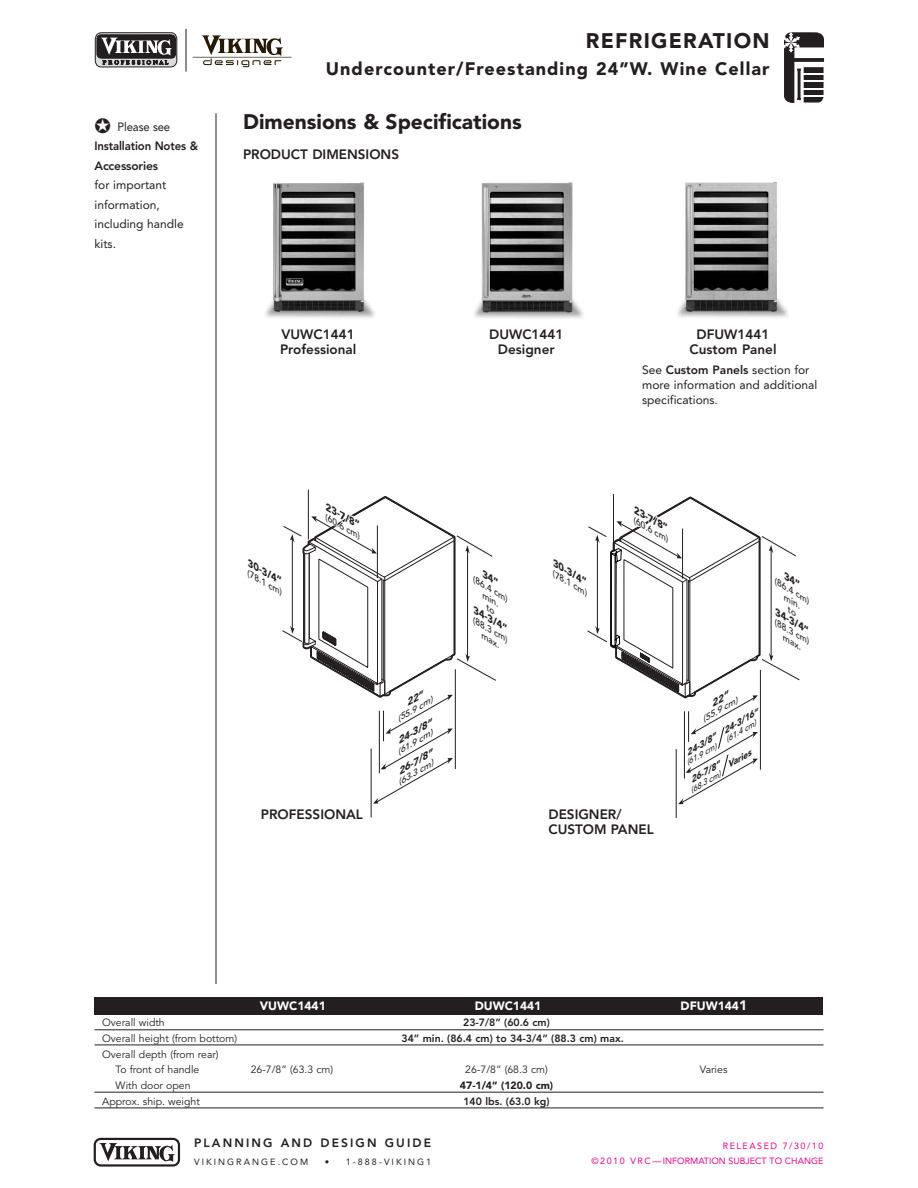
<style>
.page{position:relative;width:918px;height:1188px;background:#fff}
.page>*{position:absolute;margin:0;border:0;box-sizing:border-box;transform-origin:0 0}
.t1{font:900 21px "Avenir";color:#231f20}
.t2{font:900 21px "Avenir";letter-spacing:.06em;color:#231f20}
.t3{font:900 18px "Avenir";letter-spacing:.06em;color:#231f20}
.t4{font:800 13.5px/15px "Avenir";color:#231f20}
.t5{font:12px/19.5px "Avenir";color:#231f20}
.t6{font:800 12px/19.5px "Avenir";letter-spacing:-.01em;color:#231f20;scale:.95 1}
.t7{font:900 12px "Avenir";color:#fff}
.t8{font:800 12px "Avenir";letter-spacing:.175em;color:#231f20}
.t9{font:10.5px/15.8px "Avenir";color:#231f20;text-align:center}
.t10{font:800 10.5px "Avenir";color:#231f20}
.t11{font:900 10.5px "Avenir";color:#231f20}
.t12{font:italic 900 9.45px "Avenir";color:#231f20;scale:1.15 1}
.t13{font:9px/15px "Avenir";color:#ed028c;text-align:right}
.t14{font:9px "Avenir";letter-spacing:.23em;color:#231f20}
.t15{font:italic 900 8.85px "Avenir";color:#231f20;scale:1.04 1}
.t16{font:italic 500 8.4px/17.7px "Avenir";color:#231f20;scale:1.15 1}
.t17{font:italic 500 7.95px "Avenir";color:#231f20;scale:1.04 1}
.s1{font-weight:400}
.s2{font-weight:800}
.s3{font-size:13.5px}
</style>
<div class="page">
<hr style="left:216px;top:113px;width:1px;height:871px;background:#231f20">
<hr style="left:185px;top:29px;width:2px;height:43px;background:#6c6d70">
<svg style="left:193px;top:35px;width:99px;height:32px"></svg>
<svg style="left:95px;top:32px;width:83px;height:36px"></svg>
<svg style="left:784px;top:32px;width:40px;height:71px"></svg>
<hr style="left:803px;top:95px;width:22px;height:2px;background:#fff">
<svg style="left:94px;top:1138px;width:86px;height:29px"></svg>
<hr style="left:308px;top:490px;width:1px;height:49px;background:#231f20">
<hr style="left:371px;top:748px;width:1px;height:69px;background:#231f20">
<hr style="left:676px;top:749px;width:1px;height:69px;background:#231f20">
<div style="left:94px;top:997px;width:730px;height:18px;background:#231f20"></div>
<hr style="left:94px;top:1030px;width:730px;height:1px;background:#231f20">
<hr style="left:94px;top:1045px;width:730px;height:1px;background:#231f20">
<hr style="left:94px;top:1092px;width:730px;height:1px;background:#231f20">
<hr style="left:94px;top:1108px;width:730px;height:1px;background:#231f20">
<img style="left:265px;top:182px;width:110px;height:136px">
<img style="left:474px;top:182px;width:109px;height:136px">
<img style="left:677px;top:182px;width:111px;height:136px">
<svg style="left:282px;top:492px;width:214px;height:312px"></svg>
<svg style="left:587px;top:494px;width:213px;height:310px"></svg>
<p class="t6" style="left:94px;top:118px;width:111px">✪ <span class="s1">Please see<br></span>Installation Notes &amp;<br>Accessories</p>
<p class="t5" style="left:94px;top:176px;width:91px">for important information, including handle kits.</p>
<h1 class="t2" style="left:586px;top:32px;width:185px">REFRIGERATION</h1>
<h2 class="t3" style="left:326px;top:62px;width:445px">Undercounter/Freestanding 24”W. Wine Cellar</h2>
<h1 class="t1" style="left:243px;top:113px;width:280px">Dimensions &amp; Specifications</h1>
<p class="t4" style="left:243px;top:148px;width:158px">PRODUCT DIMENSIONS</p>
<p class="t4" style="left:280px;top:328px;width:78px">VUWC1441<br>Professional</p>
<p class="t4" style="left:689px;top:328px;width:89px;text-align:center">DFUW1441<br>Custom Panel</p>
<p class="t4" style="left:489px;top:328px;width:76px;text-align:center">DUWC1441<br>Designer</p>
<p class="t12" style="left:252px;top:559px;width:35px;rotate:30deg">30-3/4”</p>
<p class="t16" style="left:253px;top:566px;width:36px;rotate:30deg">(78.1 cm)</p>
<p class="t12" style="left:330px;top:503px;width:35px;rotate:30deg">23-7/8”</p>
<p class="t16" style="left:331px;top:510px;width:36px;rotate:30deg">(60.6 cm)</p>
<p class="t16" style="left:393px;top:712px;width:36px;rotate:-30deg">(55.9 cm)</p>
<p class="t12" style="left:395px;top:738px;width:35px;rotate:-30deg">24-3/8”</p>
<p class="t16" style="left:393px;top:745px;width:36px;rotate:-30deg">(61.9 cm)</p>
<p class="t12" style="left:396px;top:768px;width:35px;rotate:-30deg">26-7/8”</p>
<p class="t16" style="left:394px;top:775px;width:36px;rotate:-30deg">(63.3 cm)</p>
<p class="t16" style="left:479px;top:573px;width:36px;rotate:30deg">(86.4 cm)</p>
<p class="t16" style="left:488px;top:588px;width:18px;rotate:30deg">min.</p>
<p class="t12" style="left:477px;top:607px;width:35px;rotate:30deg">34-3/4”</p>
<p class="t16" style="left:488px;top:598px;width:36px;text-indent:5px;rotate:30deg">to<br>(88.3 cm)</p>
<p class="t16" style="left:487px;top:628px;width:20px;rotate:30deg">max.</p>
<p class="t12" style="left:557px;top:560px;width:35px;rotate:30deg">30-3/4”</p>
<p class="t16" style="left:558px;top:567px;width:36px;rotate:30deg">(78.1 cm)</p>
<p class="t5" style="left:642px;top:363px;width:177px;line-height:15px">See <span class="s2">Custom Panels</span> section for more information and additional specifications.</p>
<p class="t12" style="left:638px;top:507px;width:35px;rotate:30deg">23-7/8”</p>
<p class="t16" style="left:639px;top:513px;width:36px;rotate:30deg">(60.6 cm)</p>
<p class="t16" style="left:780px;top:575px;width:36px;rotate:30deg">(86.4 cm)</p>
<p class="t16" style="left:790px;top:590px;width:18px;rotate:30deg">min.</p>
<p class="t12" style="left:779px;top:609px;width:35px;rotate:30deg">34-3/4”</p>
<p class="t16" style="left:789px;top:600px;width:36px;text-indent:5px;rotate:30deg">to<br>(88.3 cm)</p>
<p class="t16" style="left:788px;top:630px;width:20px;rotate:30deg">max.</p>
<p class="t16" style="left:698px;top:713px;width:36px;rotate:-30deg">(55.9 cm)</p>
<p class="t15" style="left:685px;top:750px;width:33px;rotate:-30deg">24-3/8”</p>
<p class="t15" style="left:722px;top:728px;width:39px;rotate:-30deg">24-3/16”</p>
<p class="t17" style="left:724px;top:737px;width:34px;rotate:-30deg">(61.4 cm)</p>
<p class="t17" style="left:685px;top:760px;width:34px;rotate:-30deg">(61.9 cm)</p>
<p class="t17" style="left:689px;top:788px;width:70px;rotate:-30deg">(68.3 cm) <sup>Varies</sup></p>
<p class="t15" style="left:689px;top:777px;width:33px;rotate:-30deg">26-7/8”</p>
<p class="t4" style="left:261px;top:808px;width:103px">PROFESSIONAL</p>
<p class="t4" style="left:548px;top:808px;width:107px">DESIGNER/<br>CUSTOM PANEL</p>
<p class="t7" style="left:260px;top:1001px;width:67px">VUWC1441</p>
<p class="t7" style="left:475px;top:1001px;width:68px">DUWC1441</p>
<p class="t7" style="left:681px;top:1001px;width:68px">DFUW144<span class="s3">1</span></p>
<p class="t9" style="left:102px;top:1015px;width:64px">Overall width</p>
<p class="t10" style="left:463px;top:1018px;width:88px">23-7/8” (60.6 cm)</p>
<p class="t9" style="left:102px;top:1031px;width:136px">Overall height (from bottom)</p>
<p class="t10" style="left:402px;top:1034px;width:224px">34” min. (86.4 cm) to 34-3/4” (88.3 cm) max.</p>
<p class="t9" style="left:102px;top:1047px;width:118px">Overall depth (from rear)<br>To front of handle</p>
<p class="t9" style="left:251px;top:1063px;width:84px">26-7/8” (63.3 cm)</p>
<p class="t9" style="left:465px;top:1063px;width:84px">26-7/8” (68.3 cm)</p>
<p class="t9" style="left:700px;top:1063px;width:29px">Varies</p>
<p class="t9" style="left:116px;top:1078px;width:77px">With door open</p>
<p class="t11" style="left:460px;top:1081px;width:95px">47-1/4” (120.0 cm)</p>
<p class="t9" style="left:102px;top:1094px;width:99px">Approx. ship. weight</p>
<p class="t10" style="left:463px;top:1097px;width:88px">140 lbs. (63.0 kg)</p>
<p class="t8" style="left:194px;top:1138px;width:238px">PLANNING AND DESIGN GUIDE</p>
<p class="t14" style="left:194px;top:1158px;width:116px">VIKINGRANGE.COM</p>
<p class="t14" style="left:325px;top:1158px;width:108px">• 1-888-VIKING1</p>
<p class="t13" style="left:592px;top:1139px;width:233px">RELEASED 7/30/10<br>© 2 0 1 0 V R C — INFORMATION SUBJECT TO CHANGE</p>
</div>
